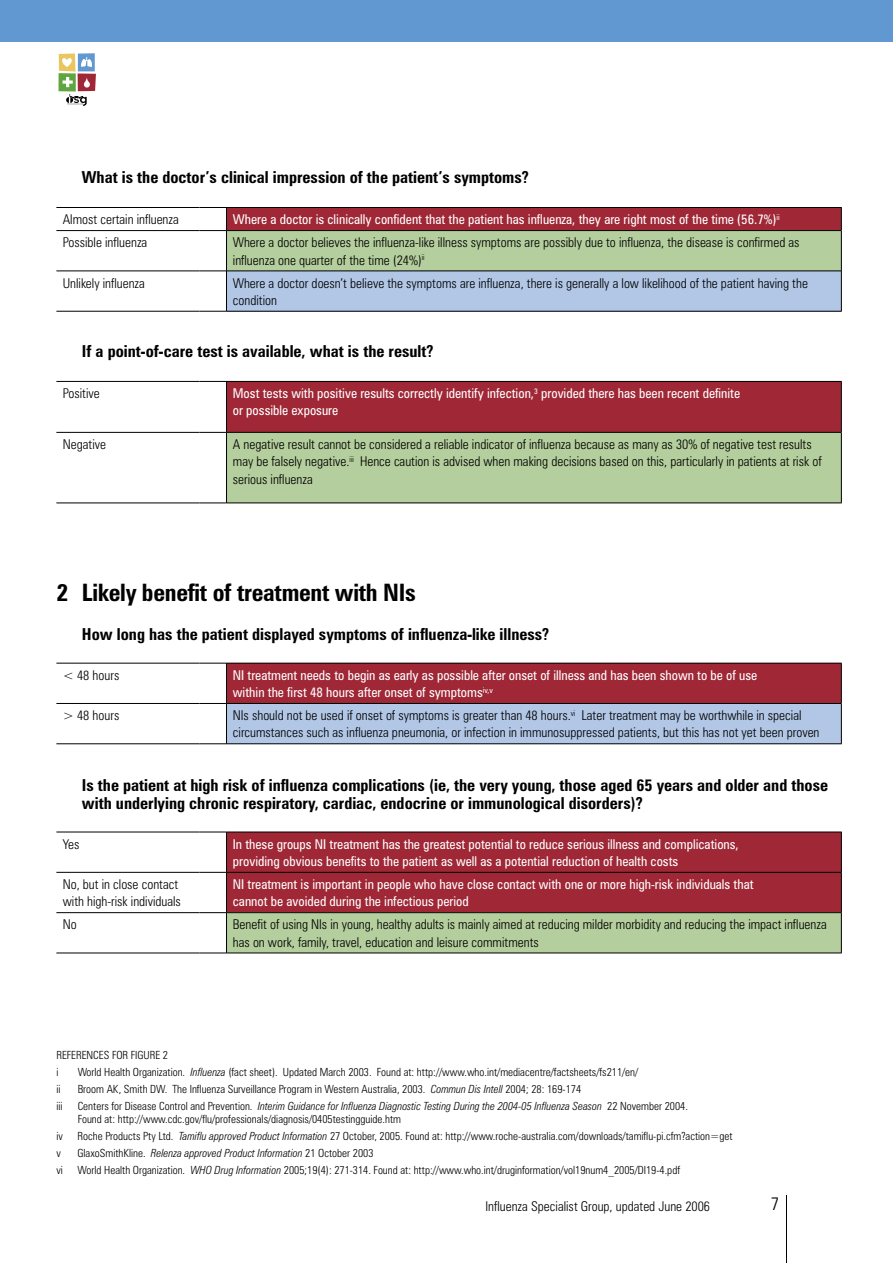
<style>
.page{position:relative;width:893px;height:1263px;background:#fff}
.page>*{position:absolute;margin:0;border:0;box-sizing:border-box;transform-origin:0 0}
.t1{font:700 condensed 24px "Zurich BT";letter-spacing:-.01em;color:#000}
.t2{font:700 condensed 16.5px/18px "Zurich BT";color:#000}
.t3{font:300 condensed 13.5px/17.2px "Zurich BT";color:#000}
.t4{font:condensed 13.5px/17.2px "Zurich BT";color:#fff}
.t5{font:300 condensed 11.25px/17px "Zurich BT";color:#000}
.t6{font:italic 300 condensed 11.25px "Zurich BT";color:#000}
.s1{font-style:italic}
.s2{font-style:normal}
</style>
<div class="page">
<div style="left:0;top:0;width:893px;height:42px;background:#6298d1"></div>
<div style="left:226px;top:207px;width:615px;height:24px;background:#9f2736"></div>
<div style="left:226px;top:231px;width:615px;height:40px;background:#b4ce9d"></div>
<div style="left:226px;top:271px;width:615px;height:40px;background:#b2c7e6"></div>
<hr style="left:56px;top:207px;width:144px;height:1px;background:#000">
<hr style="left:226px;top:207px;width:616px;height:1px;background:#000">
<hr style="left:56px;top:230px;width:144px;height:1px;background:#000">
<hr style="left:226px;top:230px;width:615px;height:1px;background:#000">
<hr style="left:56px;top:271px;width:144px;height:1px;background:#000">
<svg style="left:200px;top:271px;width:26px;height:1px"></svg>
<hr style="left:226px;top:271px;width:615px;height:1px;background:#000">
<hr style="left:56px;top:311px;width:144px;height:1px;background:#000">
<svg style="left:200px;top:311px;width:26px;height:1px"></svg>
<hr style="left:226px;top:311px;width:616px;height:1px;background:#000">
<svg style="left:200px;top:207px;width:27px;height:24px"></svg>
<svg style="left:841px;top:208px;width:1px;height:23px"></svg>
<hr style="left:226px;top:231px;width:1px;height:40px;background:#000">
<hr style="left:841px;top:231px;width:1px;height:40px;background:#000">
<hr style="left:226px;top:271px;width:1px;height:40px;background:#000">
<hr style="left:841px;top:271px;width:1px;height:40px;background:#000">
<div style="left:226px;top:381px;width:615px;height:51px;background:#9f2736"></div>
<div style="left:226px;top:432px;width:615px;height:71px;background:#b4ce9d"></div>
<hr style="left:56px;top:381px;width:144px;height:1px;background:#000">
<svg style="left:200px;top:381px;width:26px;height:1px"></svg>
<hr style="left:226px;top:381px;width:616px;height:1px;background:#000">
<hr style="left:56px;top:432px;width:144px;height:1px;background:#000">
<svg style="left:200px;top:432px;width:26px;height:1px"></svg>
<hr style="left:226px;top:432px;width:615px;height:1px;background:#000">
<hr style="left:56px;top:503px;width:144px;height:1px;background:#000">
<svg style="left:200px;top:503px;width:26px;height:1px"></svg>
<hr style="left:226px;top:503px;width:616px;height:1px;background:#000">
<hr style="left:226px;top:382px;width:1px;height:50px;background:#000">
<hr style="left:841px;top:382px;width:1px;height:50px;background:#000">
<hr style="left:226px;top:432px;width:1px;height:71px;background:#000">
<hr style="left:841px;top:432px;width:1px;height:71px;background:#000">
<div style="left:226px;top:663px;width:615px;height:40px;background:#9f2736"></div>
<div style="left:226px;top:703px;width:615px;height:41px;background:#b2c7e6"></div>
<hr style="left:56px;top:663px;width:144px;height:1px;background:#000">
<svg style="left:200px;top:663px;width:26px;height:1px"></svg>
<hr style="left:226px;top:663px;width:616px;height:1px;background:#000">
<hr style="left:56px;top:703px;width:144px;height:1px;background:#000">
<svg style="left:200px;top:703px;width:26px;height:1px"></svg>
<hr style="left:226px;top:703px;width:615px;height:1px;background:#000">
<hr style="left:56px;top:743px;width:144px;height:1px;background:#000">
<svg style="left:200px;top:743px;width:26px;height:1px"></svg>
<hr style="left:226px;top:743px;width:616px;height:1px;background:#000">
<hr style="left:226px;top:663px;width:1px;height:40px;background:#000">
<hr style="left:841px;top:663px;width:1px;height:40px;background:#000">
<hr style="left:226px;top:704px;width:1px;height:40px;background:#000">
<hr style="left:841px;top:703px;width:1px;height:41px;background:#000">
<div style="left:227px;top:833px;width:614px;height:79px;background:#9f2736"></div>
<div style="left:226px;top:913px;width:615px;height:40px;background:#b4ce9d"></div>
<hr style="left:56px;top:832px;width:144px;height:1px;background:#000">
<svg style="left:200px;top:832px;width:26px;height:1px"></svg>
<hr style="left:226px;top:832px;width:616px;height:1px;background:#000">
<hr style="left:56px;top:872px;width:144px;height:1px;background:#000">
<svg style="left:200px;top:872px;width:26px;height:1px"></svg>
<hr style="left:226px;top:872px;width:615px;height:1px;background:#000">
<hr style="left:56px;top:912px;width:144px;height:1px;background:#000">
<svg style="left:200px;top:912px;width:26px;height:1px"></svg>
<hr style="left:226px;top:912px;width:615px;height:1px;background:#000">
<hr style="left:56px;top:953px;width:144px;height:1px;background:#000">
<svg style="left:200px;top:953px;width:26px;height:1px"></svg>
<hr style="left:226px;top:953px;width:616px;height:1px;background:#000">
<hr style="left:226px;top:832px;width:1px;height:40px;background:#000">
<hr style="left:841px;top:832px;width:1px;height:40px;background:#000">
<hr style="left:226px;top:872px;width:1px;height:40px;background:#000">
<hr style="left:841px;top:872px;width:1px;height:41px;background:#000">
<hr style="left:226px;top:913px;width:1px;height:40px;background:#000">
<hr style="left:841px;top:913px;width:1px;height:40px;background:#000">
<svg style="left:59px;top:53px;width:37px;height:53px"></svg>
<hr style="left:786px;top:1195px;width:1px;height:68px;background:#000">
<p class="t2" style="left:82px;top:168px;width:448px">What is the doctor’s clinical impression of the patient’s symptoms?</p>
<p class="t3" style="left:63px;top:211px;width:118px">Almost certain influenza</p>
<p class="t4" style="left:233px;top:211px;width:548px">Where a doctor is clinically confident that the patient has influenza, they are right most of the time (56.7%)<sup>ii</sup></p>
<p class="t3" style="left:63px;top:234px;width:86px">Possible influenza</p>
<p class="t3" style="left:233px;top:234px;width:568px">Where a doctor believes the influenza-like illness symptoms are possibly due to influenza, the disease is confirmed as influenza one quarter of the time (24%)<sup>ii</sup></p>
<p class="t3" style="left:63px;top:274px;width:84px">Unlikely influenza</p>
<p class="t3" style="left:233px;top:274px;width:577px">Where a doctor doesn’t believe the symptoms are influenza, there is generally a low likelihood of the patient having the condition</p>
<p class="t2" style="left:82px;top:342px;width:353px">If a point-of-care test is available, what is the result?</p>
<p class="t3" style="left:63px;top:385px;width:39px">Positive</p>
<p class="t4" style="left:233px;top:385px;width:509px">Most tests with positive results correctly identify infection,<sup>3</sup> provided there has been recent definite or possible exposure</p>
<p class="t3" style="left:63px;top:435px;width:45px">Negative</p>
<p class="t3" style="left:233px;top:435px;width:590px">A negative result cannot be considered a reliable indicator of influenza because as many as 30% of negative test results may be falsely negative.<sup>iii</sup> Hence caution is advised when making decisions based on this, particularly in patients at risk of serious influenza</p>
<h1 class="t1" style="left:56px;top:578px;width:361px">2 Likely benefit of treatment with NIs</h1>
<p class="t2" style="left:56px;top:625px;width:494px">How long has the patient displayed symptoms of influenza-like illness?</p>
<p class="t3" style="left:63px;top:666px;width:58px">&lt; 48 hours</p>
<p class="t4" style="left:233px;top:666px;width:526px">NI treatment needs to begin as early as possible after onset of illness and has been shown to be of use within the first 48 hours after onset of symptoms<sup>iv,v</sup></p>
<p class="t3" style="left:63px;top:707px;width:58px">&gt; 48 hours</p>
<p class="t3" style="left:233px;top:707px;width:588px">NIs should not be used if onset of symptoms is greater than 48 hours.<sup>vi</sup> Later treatment may be worthwhile in special circumstances such as influenza pneumonia, or infection in immunosuppressed patients, but this has not yet been proven</p>
<p class="t2" style="left:82px;top:776px;width:748px">Is the patient at high risk of influenza complications (ie, the very young, those aged 65 years and older and those with underlying chronic respiratory, cardiac, endocrine or immunological disorders)?</p>
<p class="t3" style="left:63px;top:835px;width:18px">Yes</p>
<p class="t4" style="left:233px;top:835px;width:507px">In these groups NI treatment has the greatest potential to reduce serious illness and complications, providing obvious benefits to the patient as well as a potential reduction of health costs</p>
<p class="t3" style="left:63px;top:875px;width:120px">No, but in close contact with high-risk individuals</p>
<p class="t4" style="left:233px;top:875px;width:522px">NI treatment is important in people who have close contact with one or more high-risk individuals that cannot be avoided during the infectious period</p>
<p class="t3" style="left:63px;top:916px;width:15px">No</p>
<p class="t3" style="left:233px;top:916px;width:595px">Benefit of using NIs in young, healthy adults is mainly aimed at reducing milder morbidity and reducing the impact influenza has on work, family, travel, education and leisure commitments</p>
<p class="t5" style="left:56px;top:1047px;width:113px">References for figure 2 i</p>
<p class="t5" style="left:78px;top:1064px;width:562px">World Health Organization. <span class="s1">Influenza</span> (fact sheet). Updated March 2003. Found at: http://www.who.int/mediacentre/factsheets/fs211/en/</p>
<p class="t5" style="left:56px;top:1081px;width:6px">ii</p>
<p class="t5" style="left:78px;top:1081px;width:505px">Broom AK, Smith DW. The Influenza Surveillance Program in Western Australia, 2003. <span class="s1">Commun Dis Intell</span> 2004; 28: 169-174</p>
<p class="t5" style="left:56px;top:1098px;width:8px">iii</p>
<p class="t5" style="left:78px;top:1100px;width:612px;line-height:12.8px">Centers for Disease Control and Prevention. <span class="s1">Interim Guidance for Influenza Diagnostic Testing During the 2004-05 Influenza Season</span> 22 November 2004.<br>Found at: http://www.cdc.gov/flu/professionals/diagnosis/0405testingguide.htm</p>
<p class="t5" style="left:56px;top:1127px;width:8px">iv</p>
<p class="t5" style="left:78px;top:1127px;width:657px">Roche Products Pty Ltd. <span class="s1">Tamiflu approved Product Information</span> 27 October, 2005. Found at: http://www.roche-australia.com/downloads/tamiflu-pi.cfm?action=get</p>
<p class="t5" style="left:56px;top:1144px;width:6px">v</p>
<p class="t6" style="left:78px;top:1146px;width:297px"><span class="s2">GlaxoSmithKline.</span> Relenza approved Product Information <span class="s2">21 October 2003</span></p>
<p class="t5" style="left:56px;top:1161px;width:8px">vi</p>
<p class="t5" style="left:78px;top:1161px;width:604px">World Health Organization. <span class="s1">WHO Drug Information</span> 2005;19(4): 271-314. Found at: http://www.who.int/druginformation/vol19num4_2005/DI19-4.pdf</p>
<p class="t3" style="left:485px;top:1197px;width:226px">Influenza Specialist Group, updated June 2006</p>
</div>
